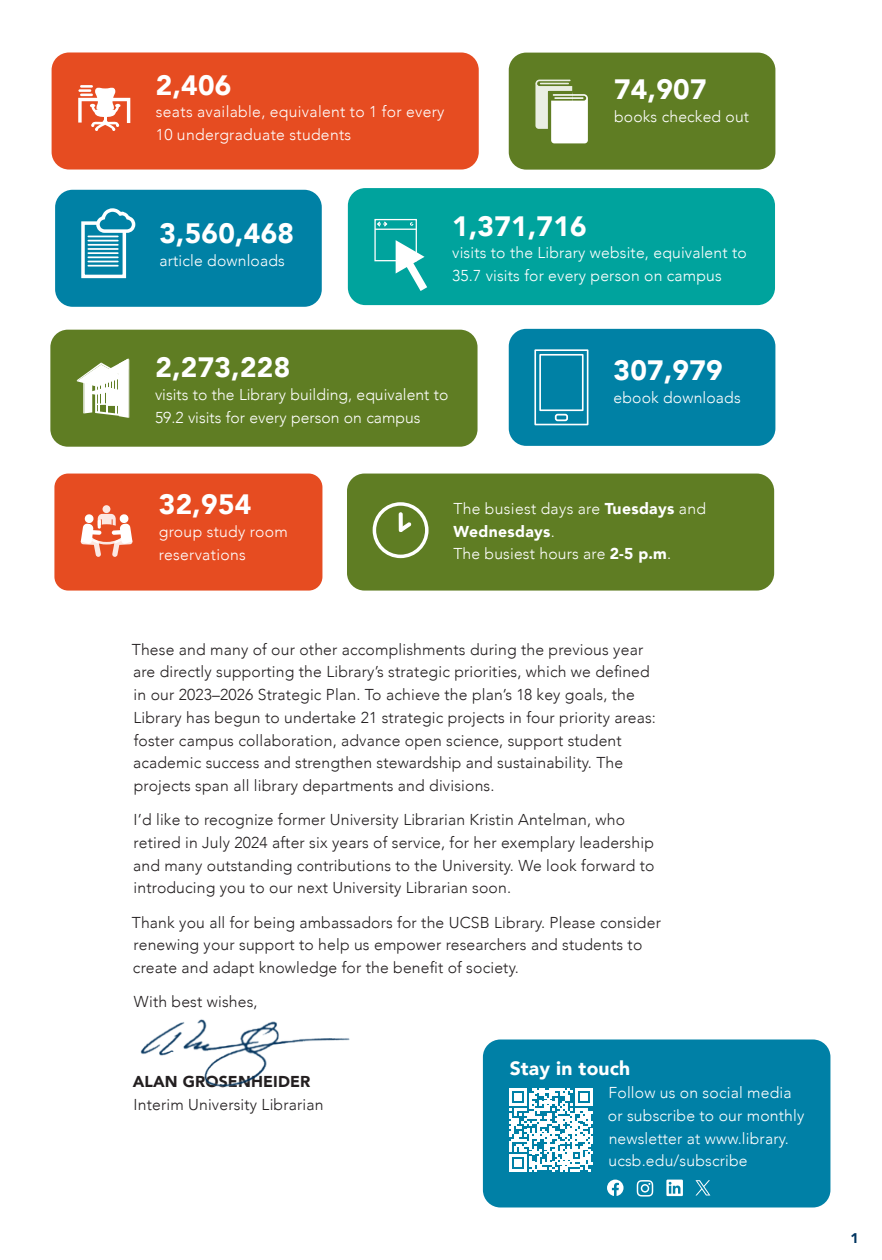
<style>
.page{position:relative;width:882px;height:1260px;background:#fff}
.page>*{position:absolute;margin:0;border:0;box-sizing:border-box;transform-origin:0 0}
.t1{font:900 28px "Avenir";letter-spacing:.01em;color:#fff}
.C_Head_11_-_Teodora{font:900 19.25px "Avenir";letter-spacing:.01em;color:#fff}
.Body_9_13_grid_Bartolo{font:300 15.75px/22.8px "Avenir";letter-spacing:.01em;color:#231f20}
.Body_9_13_grid_Bartolo-2{font:300 15.75px/22.8px "Avenir";letter-spacing:.01em;color:#fff}
.t2{font:900 14px "Avenir";color:#003560}
.s1{font-weight:900}
</style>
<div class="page">
<img style="left:140px;top:1019px;width:210px;height:68px">
<div style="left:483px;top:1040px;width:347px;height:168px;background:#0080a6;border-radius:18px"></div>
<svg style="left:509px;top:1088px;width:84px;height:84px"></svg>
<div style="left:509px;top:53px;width:266px;height:117px;background:#5f7d23;border-radius:17px"></div>
<div style="left:55px;top:190px;width:267px;height:117px;background:#0081a5;border-radius:17px"></div>
<div style="left:509px;top:329px;width:266px;height:117px;background:#0081a5;border-radius:17px"></div>
<div style="left:52px;top:52px;width:427px;height:118px;background:#e64c21;border-radius:17px"></div>
<div style="left:50px;top:330px;width:428px;height:117px;background:#5f7d23;border-radius:17px"></div>
<div style="left:347px;top:474px;width:427px;height:117px;background:#5f7d23;border-radius:17px"></div>
<div style="left:348px;top:188px;width:427px;height:117px;background:#00a39d;border-radius:17px"></div>
<div style="left:54px;top:474px;width:268px;height:117px;background:#e64c21;border-radius:14px"></div>
<svg style="left:78px;top:85px;width:52px;height:46px"></svg>
<div style="left:103px;top:505px;width:7px;height:8px;background:#fbe8e3;border-radius:50%"></div>
<svg style="left:81px;top:514px;width:51px;height:43px"></svg>
<svg style="left:535px;top:80px;width:53px;height:63px"></svg>
<svg style="left:77px;top:359px;width:52px;height:59px"></svg>
<hr style="left:96px;top:403px;width:23px;height:2px;background:#fff">
<div style="left:373px;top:502px;width:56px;height:56px;border:3px solid #fff;border-radius:50%"></div>
<svg style="left:399px;top:512px;width:12px;height:20px"></svg>
<svg style="left:534px;top:349px;width:55px;height:77px"></svg>
<div style="left:555px;top:414px;width:13px;height:7px;border:2px solid #fff;border-radius:2px"></div>
<div style="left:81px;top:221px;width:45px;height:57px;border:3px solid #fff"></div>
<svg style="left:94px;top:208px;width:42px;height:27px"></svg>
<hr style="left:88px;top:236px;width:30px;height:1px;background:#fff">
<hr style="left:88px;top:240px;width:30px;height:1px;background:#fff">
<hr style="left:88px;top:244px;width:30px;height:2px;background:#fff">
<hr style="left:88px;top:248px;width:30px;height:2px;background:#fff">
<hr style="left:88px;top:252px;width:30px;height:2px;background:#fff">
<hr style="left:88px;top:256px;width:30px;height:2px;background:#fff">
<hr style="left:88px;top:261px;width:30px;height:1px;background:#fff">
<hr style="left:88px;top:265px;width:30px;height:2px;background:#fff">
<div style="left:374px;top:219px;width:43px;height:42px;border:1px solid #fff"></div>
<hr style="left:375px;top:229px;width:41px;height:1px;background:#fff">
<svg style="left:410px;top:222px;width:4px;height:4px"></svg>
<svg style="left:376px;top:220px;width:12px;height:7px"></svg>
<svg style="left:396px;top:240px;width:31px;height:51px"></svg>
<svg style="left:607px;top:1180px;width:17px;height:16px"></svg>
<svg style="left:666px;top:1180px;width:17px;height:16px"></svg>
<svg style="left:637px;top:1180px;width:16px;height:17px"></svg>
<svg style="left:695px;top:1180px;width:15px;height:15px"></svg>
<p class="t1" style="left:156px;top:61px;width:77px">2,406</p>
<p class="Body_9_13_grid_Bartolo-2" style="left:156px;top:101px;width:290px">seats available, equivalent to 1 for every<br>10 undergraduate students</p>
<p class="t1" style="left:614px;top:65px;width:94px">74,907</p>
<p class="Body_9_13_grid_Bartolo-2" style="left:614px;top:105px;width:137px">books checked out</p>
<p class="t1" style="left:159px;top:210px;width:136px">3,560,468</p>
<p class="Body_9_13_grid_Bartolo-2" style="left:159px;top:249px;width:127px">article downloads</p>
<p class="t1" style="left:452px;top:202px;width:136px">1,371,716</p>
<p class="Body_9_13_grid_Bartolo-2" style="left:452px;top:242px;width:296px">visits to the Library website, equivalent to<br>35.7 visits for every person on campus</p>
<p class="t1" style="left:156px;top:343px;width:136px">2,273,228</p>
<p class="Body_9_13_grid_Bartolo-2" style="left:155px;top:383px;width:295px">visits to the Library building, equivalent to<br>59.2 visits for every person on campus</p>
<p class="t1" style="left:614px;top:346px;width:111px">307,979</p>
<p class="Body_9_13_grid_Bartolo-2" style="left:614px;top:386px;width:129px">ebook downloads</p>
<p class="t1" style="left:159px;top:480px;width:94px">32,954</p>
<p class="Body_9_13_grid_Bartolo-2" style="left:159px;top:520px;width:131px">group study room reservations</p>
<p class="Body_9_13_grid_Bartolo-2" style="left:453px;top:497px;width:254px">The busiest days are <span class="s1">Tuesdays</span> and<br><span class="s1">Wednesdays</span>.<br>The busiest hours are <span class="s1">2-5 p.m</span>.</p>
<p class="Body_9_13_grid_Bartolo" style="left:132px;top:638px;width:526px">These and many of our other accomplishments during the previous year are directly supporting the Library’s strategic priorities, which we defined in our 2023–2026 Strategic Plan. To achieve the plan’s 18 key goals, the Library has begun to undertake 21 strategic projects in four priority areas: foster campus collaboration, advance open science, support student academic success and strengthen stewardship and sustainability. The projects span all library departments and divisions.</p>
<p class="Body_9_13_grid_Bartolo" style="left:133px;top:808px;width:523px">I’d like to recognize former University Librarian Kristin Antelman, who retired in July 2024 after six years of service, for her exemplary leadership and many outstanding contributions to the University. We look forward to introducing you to our next University Librarian soon.</p>
<p class="Body_9_13_grid_Bartolo" style="left:132px;top:911px;width:531px">Thank you all for being ambassadors for the UCSB Library. Please consider renewing your support to help us empower researchers and students to create and adapt knowledge for the benefit of society.</p>
<p class="Body_9_13_grid_Bartolo" style="left:134px;top:990px;width:125px">With best wishes,</p>
<p class="Body_9_13_grid_Bartolo" style="left:133px;top:1070px;width:192px"><span class="s1">ALAN GROSENHEIDER<br></span>Interim University Librarian</p>
<p class="C_Head_11_-_Teodora" style="left:510px;top:1052px;width:122px">Stay in touch</p>
<p class="Body_9_13_grid_Bartolo-2" style="left:608px;top:1081px;width:198px">Follow us on social media or subscribe to our monthly newsletter at www.library. ucsb.edu/subscribe</p>
<p class="t2" style="left:850px;top:1226px;width:10px">1</p>
</div>
